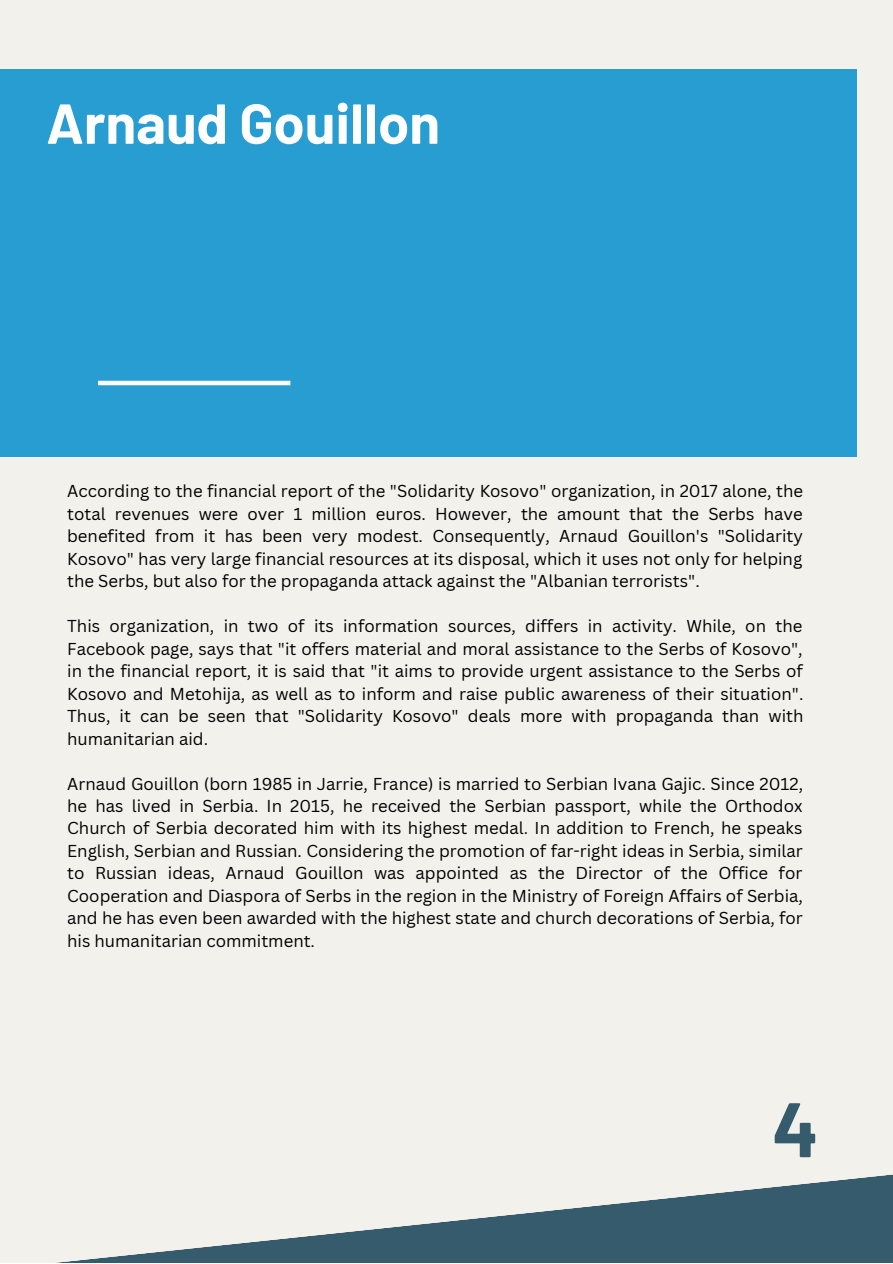
<style>
.page{position:relative;width:893px;height:1264px;background:#fff}
.page>*{position:absolute;margin:0;border:0;box-sizing:border-box;transform-origin:0 0}
.t1{font:700 77.1px "Barlow";color:#365b6d}
.t2{font:700 56.25px "Barlow";color:#fff}
.t3{font:16.8px/22.5px "Canva Sans";color:#000;text-align:justify}
</style>
<div class="page">
<div style="left:0;top:0;width:892px;height:1262px;background:#f2f1ec"></div>
<div style="left:0;top:69px;width:857px;height:388px;background:#289dd2"></div>
<hr style="left:98px;top:381px;width:192px;height:4px;background:#fff">
<svg style="left:66px;top:1174px;width:826px;height:88px"></svg>
<p class="t2" style="left:46px;top:87px;width:395px">Arnaud Gouillon</p>
<p class="t3" style="left:67px;top:479px;width:737px">According to the financial report of the "Solidarity Kosovo" organization, in 2017 alone, the total revenues were over 1 million euros. However, the amount that the Serbs have benefited from it has been very modest. Consequently, Arnaud Gouillon's "Solidarity Kosovo" has very large financial resources at its disposal, which it uses not only for helping the Serbs, but also for the propaganda attack against the "Albanian terrorists".</p>
<p class="t3" style="left:67px;top:614px;width:737px">This organization, in two of its information sources, differs in activity. While, on the Facebook page, says that "it offers material and moral assistance to the Serbs of Kosovo", in the financial report, it is said that "it aims to provide urgent assistance to the Serbs of Kosovo and Metohija, as well as to inform and raise public awareness of their situation".<br>Thus, it can be seen that "Solidarity Kosovo" deals more with propaganda than with humanitarian aid.</p>
<p class="t3" style="left:67px;top:771px;width:737px">Arnaud Gouillon (born 1985 in Jarrie, France) is married to Serbian Ivana Gajic. Since 2012, he has lived in Serbia. In 2015, he received the Serbian passport, while the Orthodox Church of Serbia decorated him with its highest medal. In addition to French, he speaks English, Serbian and Russian. Considering the promotion of far-right ideas in Serbia, similar to Russian ideas, Arnaud Gouillon was appointed as the Director of the Office for Cooperation and Diaspora of Serbs in the region in the Ministry of Foreign Affairs of Serbia, and he has even been awarded with the highest state and church decorations of Serbia, for his humanitarian commitment.</p>
<p class="t1" style="left:772px;top:1080px;width:48px">4</p>
</div>
